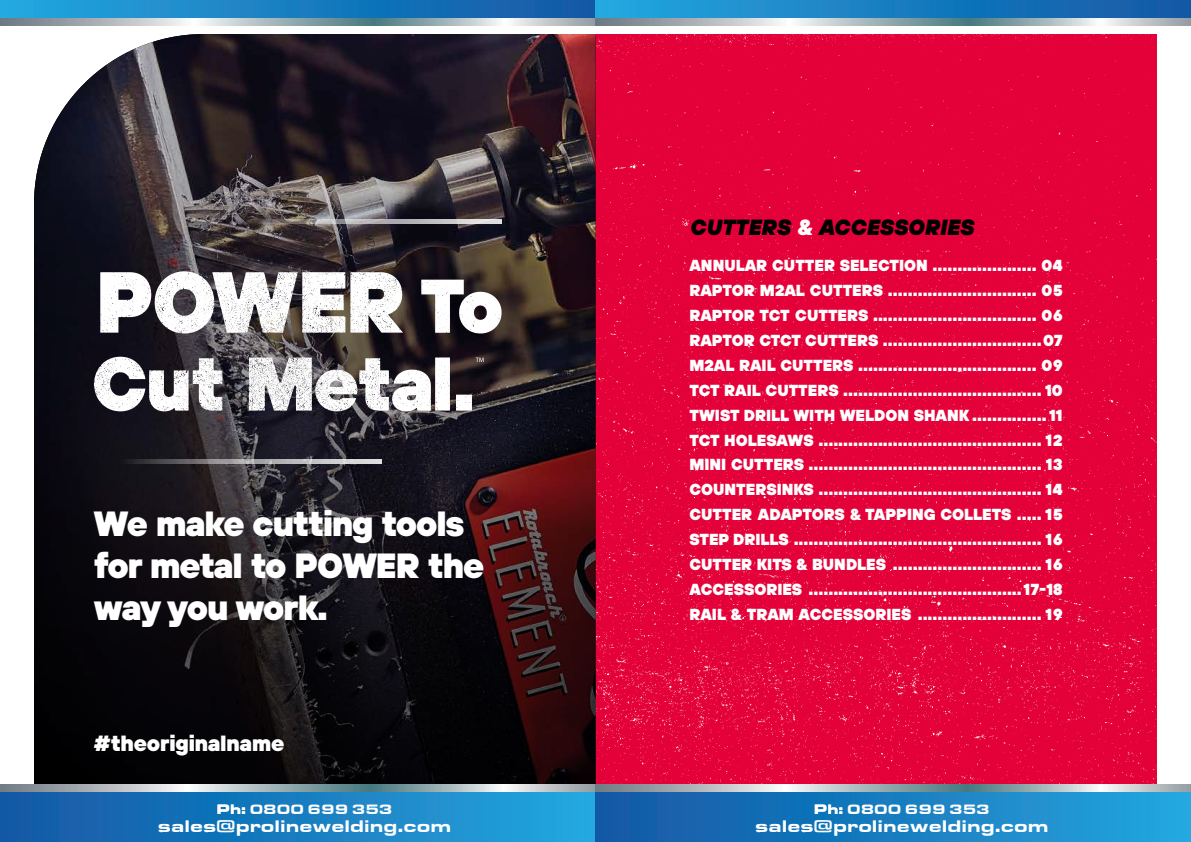
<style>
.page{position:relative;width:1191px;height:842px;background:#fff}
.page>*{position:absolute;margin:0;border:0;box-sizing:border-box;transform-origin:0 0}
.t1{font:900 35px/42px "TT Hoves";letter-spacing:-.03em;color:#fff}
.t2{font:italic 900 22px "TT Hoves";color:#000}
.t3{font:900 22px "TT Hoves";color:#fff}
.t4{font:17.3px "Eurostar Black Extended";color:#fff}
.t5{font:900 16px/24.9px "TT Hoves";color:#fff;text-align:justify}
.t6{font:14px "Eurostar Black Extended";color:#fff}
.s1{color:#fff}
</style>
<div class="page">
<div style="left:595px;top:34px;width:562px;height:751px;background:#e40038"></div>
<svg style="left:34px;top:34px;width:561px;height:751px;background:#241c22"></svg>
<svg style="left:421px;top:279px;width:80px;height:54px"></svg>
<svg style="left:456px;top:395px;width:16px;height:16px"></svg>
<svg style="left:100px;top:271px;width:303px;height:62px"></svg>
<svg style="left:249px;top:357px;width:201px;height:54px"></svg>
<svg style="left:94px;top:357px;width:129px;height:54px"></svg>
<svg style="left:475px;top:358px;width:9px;height:4px"></svg>
<svg style="left:237px;top:220px;width:264px;height:4px"></svg>
<svg style="left:118px;top:459px;width:264px;height:4px"></svg>
<div style="left:12px;top:28px;width:72px;height:55px;background:#fff"></div>
<div style="left:0;top:791px;width:595px;height:51px;background:linear-gradient(to right,#1056a3,#23a7df)"></div>
<svg style="left:0;top:785px;width:595px;height:6px;background:#a9b7bb"></svg>
<div style="left:595px;top:791px;width:596px;height:51px;background:linear-gradient(to right,#1056a3,#23a6de)"></div>
<svg style="left:595px;top:785px;width:596px;height:6px;background:#a9b7bb"></svg>
<svg style="left:0;top:0;width:595px;height:19px;background:#2181c0"></svg>
<svg style="left:0;top:19px;width:595px;height:6px;background:#a8b6ba"></svg>
<svg style="left:595px;top:0;width:595px;height:19px;background:#2181c0"></svg>
<svg style="left:595px;top:19px;width:595px;height:6px;background:#a8b6ba"></svg>
<h1 class="t1" style="left:94px;top:501px;width:392px">We make cutting tools for metal to POWER the way you work.</h1>
<h2 class="t3" style="left:94px;top:728px;width:192px">#theoriginalname</h2>
<p class="t6" style="left:216px;top:801px;width:177px">Ph: 0800 699 353</p>
<p class="t4" style="left:158px;top:816px;width:295px">sales@prolinewelding.com</p>
<h2 class="t2" style="left:689px;top:212px;width:286px">CUTTERS <span class="s1">&amp;</span> ACCESSORIES</h2>
<p class="t5" style="left:689px;top:253px;width:375px">ANNULAR CUTTER SELECTION ..................... 04<br>RAPTOR M2AL CUTTERS .............................. 05<br>RAPTOR TCT CUTTERS ................................. 06<br>RAPTOR CTCT CUTTERS ................................07<br>M2AL RAIL CUTTERS .................................... 09<br>TCT RAIL CUTTERS ........................................ 10<br>TWIST DRILL WITH WELDON SHANK ............... 11<br>TCT HOLESAWS ............................................. 12<br>MINI CUTTERS ............................................... 13<br>COUNTERSINKS ............................................. 14<br>CUTTER ADAPTORS &amp; TAPPING COLLETS ..... 15<br>STEP DRILLS .................................................. 16<br>CUTTER KITS &amp; BUNDLES .............................. 16<br>ACCESSORIES ...........................................17-18<br>RAIL &amp; TRAM ACCESSORIES ......................... 19</p>
<p class="t6" style="left:814px;top:801px;width:177px">Ph: 0800 699 353</p>
<p class="t4" style="left:755px;top:816px;width:295px">sales@prolinewelding.com</p>
</div>
